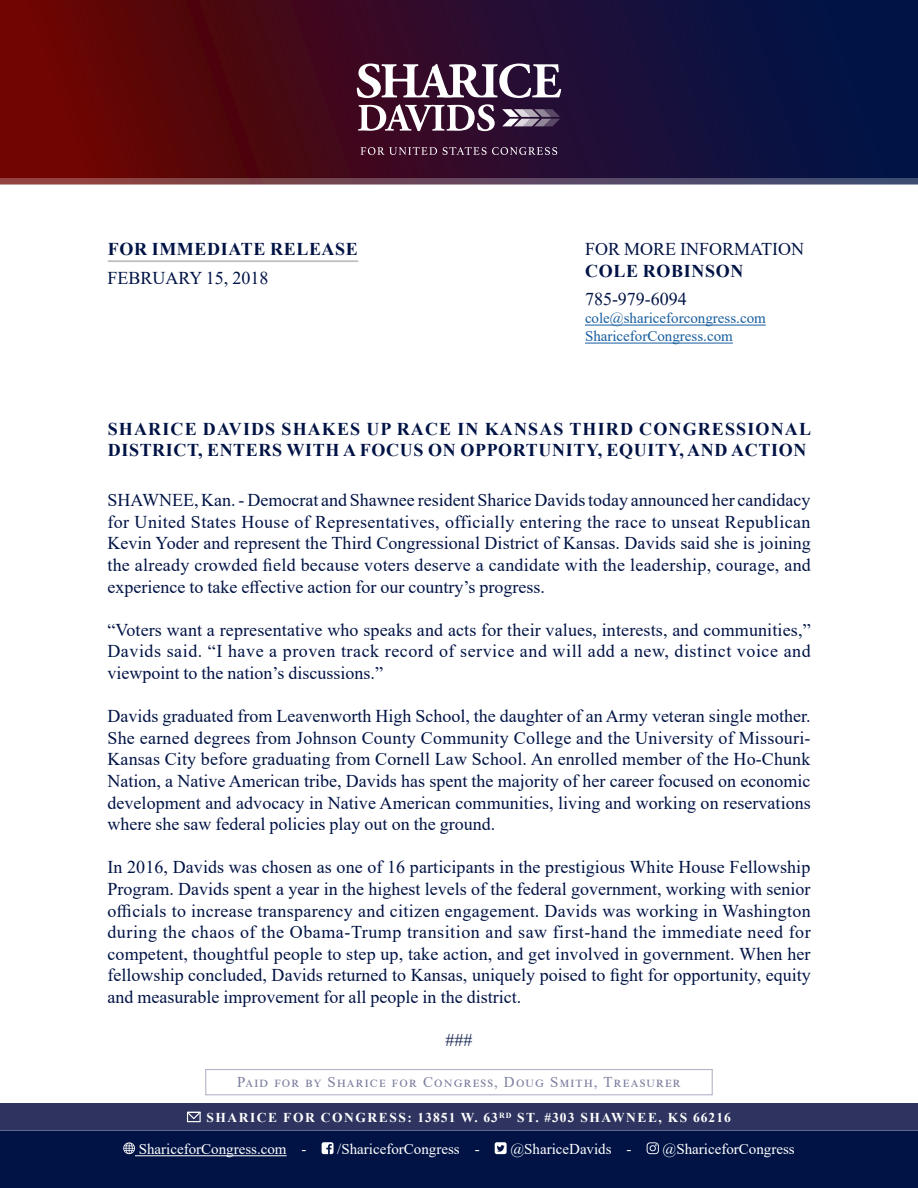
<style>
.page{position:relative;width:918px;height:1188px;background:#fff}
.page>*{position:absolute;margin:0;border:0;box-sizing:border-box;transform-origin:0 0}
.t1{font:18px/21.6px "Times New Roman";color:#011345;text-align:justify}
.t2{font:700 18px/21.6px "Times New Roman";letter-spacing:.035em;color:#011345}
.t3{font:15px "Times New Roman";color:#fff}
.t4{font:15px/18px "Times New Roman";color:#175d9e}
.t5{font:15px "Times New Roman";letter-spacing:.08em;color:#7c7f9e}
.t6{font:700 13.5px "Times New Roman";letter-spacing:.115em;color:#fff}
</style>
<div class="page">
<div style="left:205px;top:1069px;width:508px;height:26px;border:1px solid #b3b4c8"></div>
<div style="left:0;top:1130px;width:918px;height:58px;background:#011345"></div>
<div style="left:0;top:1104px;width:918px;height:26px;background:#2e345f"></div>
<svg style="left:0;top:0;width:918px;height:178px;background:#320b26"></svg>
<svg style="left:361px;top:147px;width:196px;height:8px;background:#63435b"></svg>
<svg style="left:502px;top:109px;width:58px;height:17px"></svg>
<svg style="left:358px;top:104px;width:137px;height:27px"></svg>
<svg style="left:357px;top:64px;width:204px;height:34px"></svg>
<hr style="left:135px;top:1155px;width:152px;height:1px;background:#fff">
<svg style="left:123px;top:1142px;width:12px;height:12px"></svg>
<svg style="left:322px;top:1142px;width:12px;height:12px"></svg>
<svg style="left:495px;top:1142px;width:12px;height:12px"></svg>
<svg style="left:647px;top:1142px;width:12px;height:12px"></svg>
<svg style="left:0;top:178px;width:918px;height:7px;background:#715365"></svg>
<div style="left:187px;top:1112px;width:14px;height:10px;border:1px solid #fff"></div>
<svg style="left:186px;top:1111px;width:15px;height:9px"></svg>
<hr style="left:108px;top:260px;width:250px;height:2px;background:#bcbdc0">
<hr style="left:585px;top:325px;width:181px;height:1px;background:#175d9e">
<hr style="left:585px;top:343px;width:148px;height:1px;background:#175d9e">
<p class="t2" style="left:108px;top:238px;width:252px">FOR IMMEDIATE RELEASE</p>
<p class="t1" style="left:107px;top:266px;width:162px">FEBRUARY 15, 2018</p>
<p class="t1" style="left:585px;top:238px;width:221px">FOR MORE INFORMATION</p>
<p class="t2" style="left:585px;top:260px;width:160px">COLE ROBINSON</p>
<p class="t1" style="left:585px;top:288px;width:103px">785-979-6094</p>
<p class="t4" style="left:585px;top:309px;width:182px">cole@shariceforcongress.com<br>ShariceforCongress.com</p>
<p class="t2" style="left:108px;top:417px;width:705px">SHARICE DAVIDS SHAKES UP RACE IN KANSAS THIRD CONGRESSIONAL<br>DISTRICT, ENTERS WITH A FOCUS ON OPPORTUNITY, EQUITY, AND ACTION</p>
<p class="t1" style="left:107px;top:489px;width:705px">SHAWNEE, Kan. - Democrat and Shawnee resident Sharice Davids today announced her candidacy for United States House of Representatives, officially entering the race to unseat Republican Kevin Yoder and represent the Third Congressional District of Kansas. Davids said she is joining the already crowded field because voters deserve a candidate with the leadership, courage, and experience to take effective action for our country’s progress.</p>
<p class="t1" style="left:107px;top:618px;width:705px">“Voters want a representative who speaks and acts for their values, interests, and communities,” Davids said. “I have a proven track record of service and will add a new, distinct voice and viewpoint to the nation’s discussions.”</p>
<p class="t1" style="left:107px;top:705px;width:705px">Davids graduated from Leavenworth High School, the daughter of an Army veteran single mother.<br>She earned degrees from Johnson County Community College and the University of Missouri-Kansas City before graduating from Cornell Law School. An enrolled member of the Ho-Chunk Nation, a Native American tribe, Davids has spent the majority of her career focused on economic development and advocacy in Native American communities, living and working on reservations where she saw federal policies play out on the ground.</p>
<p class="t1" style="left:107px;top:856px;width:705px">In 2016, Davids was chosen as one of 16 participants in the prestigious White House Fellowship Program. Davids spent a year in the highest levels of the federal government, working with senior officials to increase transparency and citizen engagement. Davids was working in Washington during the chaos of the Obama-Trump transition and saw first-hand the immediate need for competent, thoughtful people to step up, take action, and get involved in government. When her fellowship concluded, Davids returned to Kansas, uniquely poised to fight for opportunity, equity and measurable improvement for all people in the district.</p>
<p class="t1" style="left:445px;top:1029px;width:28px">###</p>
<p class="t5" style="left:237px;top:1072px;width:445px">Paid for by Sharice for Congress, Doug Smith, Treasurer</p>
<p class="t6" style="left:206px;top:1108px;width:526px">SHARICE FOR CONGRESS: 13851 W. 63<sup>RD</sup> ST. #303 SHAWNEE, KS 66216</p>
<p class="t3" style="left:139px;top:1139px;width:169px">ShariceforCongress.com -</p>
<p class="t3" style="left:337px;top:1139px;width:144px">/ShariceforCongress -</p>
<p class="t3" style="left:510px;top:1139px;width:123px">@ShariceDavids -</p>
<p class="t3" style="left:663px;top:1139px;width:134px">@ShariceforCongress</p>
</div>
